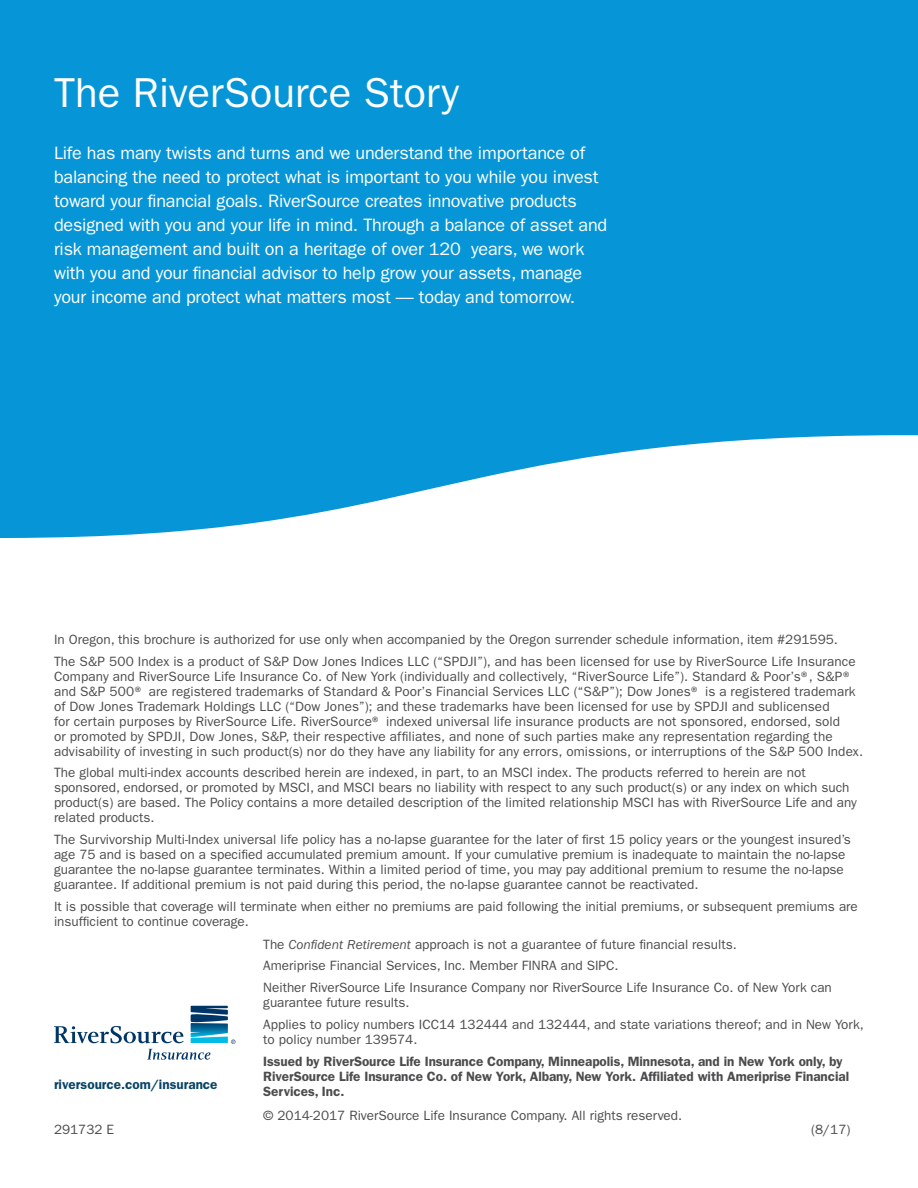
<style>
.page{position:relative;width:918px;height:1188px;background:#fff}
.page>*{position:absolute;margin:0;border:0;box-sizing:border-box;transform-origin:0 0}
.Back_cover_title{font:42px "ITC Franklin Gothic Std";color:#fff}
.Back_cover_body{font:18px/24px "ITC Franklin Gothic Std";letter-spacing:-.01em;color:#fff}
.body{font:13.5px/15px "ITC Franklin Gothic Std";color:#4b4c4d}
.body-2{font:600 13.5px/15px "ITC Franklin Gothic Std";letter-spacing:-.005em;color:#4b4c4d}
.Back_cover_legal{font:600 13.5px "ITC Franklin Gothic Std";color:#084367}
.Code_8_5_14{font:13.5px "ITC Franklin Gothic Std";color:#4b4c4d}
.s1{font-style:italic}
</style>
<div class="page">
<svg style="left:54px;top:1006px;width:182px;height:54px"></svg>
<svg style="left:0;top:0;width:918px;height:538px;background:#1ea0da"></svg>
<p class="Back_cover_title" style="left:54px;top:68px;width:407px">The RiverSource Story</p>
<p class="Back_cover_body" style="left:54px;top:141px;width:555px">Life has many twists and turns and we understand the importance of balancing the need to protect what is important to you while you invest toward your financial goals. RiverSource creates innovative products designed with you and your life in mind. Through a balance of asset and risk management and built on a heritage of over 120 years, we work with you and your financial advisor to help grow your assets, manage your income and protect what matters most — today and tomorrow.</p>
<p class="body" style="left:54px;top:632px;width:785px">In Oregon, this brochure is authorized for use only when accompanied by the Oregon surrender schedule information, item #291595.</p>
<p class="body" style="left:54px;top:654px;width:811px">The S&amp;P 500 Index is a product of S&amp;P Dow Jones Indices LLC (“SPDJI”), and has been licensed for use by RiverSource Life Insurance Company and RiverSource Life Insurance Co. of New York (individually and collectively, “RiverSource Life”). Standard &amp; Poor’s®, S&amp;P® and S&amp;P 500® are registered trademarks of Standard &amp; Poor’s Financial Services LLC (“S&amp;P”); Dow Jones® is a registered trademark of Dow Jones Trademark Holdings LLC (“Dow Jones”); and these trademarks have been licensed for use by SPDJI and sublicensed<br>for certain purposes by RiverSource Life. RiverSource® indexed universal life insurance products are not sponsored, endorsed, sold<br>or promoted by SPDJI, Dow Jones, S&amp;P, their respective affiliates, and none of such parties make any representation regarding the advisability of investing in such product(s) nor do they have any liability for any errors, omissions, or interruptions of the S&amp;P 500 Index.</p>
<p class="body" style="left:54px;top:765px;width:804px">The global multi-index accounts described herein are indexed, in part, to an MSCI index. The products referred to herein are not sponsored, endorsed, or promoted by MSCI, and MSCI bears no liability with respect to any such product(s) or any index on which such product(s) are based. The Policy contains a more detailed description of the limited relationship MSCI has with RiverSource Life and any related products.</p>
<p class="body" style="left:54px;top:832px;width:798px">The Survivorship Multi-Index universal life policy has a no-lapse guarantee for the later of first 15 policy years or the youngest insured’s age 75 and is based on a specified accumulated premium amount. If your cumulative premium is inadequate to maintain the no-lapse guarantee the no-lapse guarantee terminates. Within a limited period of time, you may pay additional premium to resume the no-lapse guarantee. If additional premium is not paid during this period, the no-lapse guarantee cannot be reactivated.</p>
<p class="body" style="left:54px;top:899px;width:805px">It is possible that coverage will terminate when either no premiums are paid following the initial premiums, or subsequent premiums are insufficient to continue coverage.</p>
<p class="Back_cover_legal" style="left:54px;top:1077px;width:165px">riversource.com/insurance</p>
<p class="Code_8_5_14" style="left:54px;top:1122px;width:62px">291732 E</p>
<p class="body" style="left:263px;top:937px;width:475px">The <span class="s1">Confident Retirement</span> approach is not a guarantee of future financial results.</p>
<p class="body" style="left:263px;top:959px;width:357px">Ameriprise Financial Services, Inc. Member FINRA and SIPC.</p>
<p class="body" style="left:263px;top:980px;width:570px">Neither RiverSource Life Insurance Company nor RiverSource Life Insurance Co. of New York can guarantee future results.</p>
<p class="body" style="left:263px;top:1017px;width:602px">Applies to policy numbers ICC14 132444 and 132444, and state variations thereof; and in New York, to policy number 139574.</p>
<p class="body-2" style="left:263px;top:1054px;width:587px">Issued by RiverSource Life Insurance Company, Minneapolis, Minnesota, and in New York only, by<br>RiverSource Life Insurance Co. of New York, Albany, New York. Affiliated with Ameriprise Financial<br>Services, Inc.</p>
<p class="body" style="left:263px;top:1109px;width:421px">© 2014-2017 RiverSource Life Insurance Company. All rights reserved.</p>
<p class="Code_8_5_14" style="left:811px;top:1122px;width:41px">(8/17)</p>
</div>
